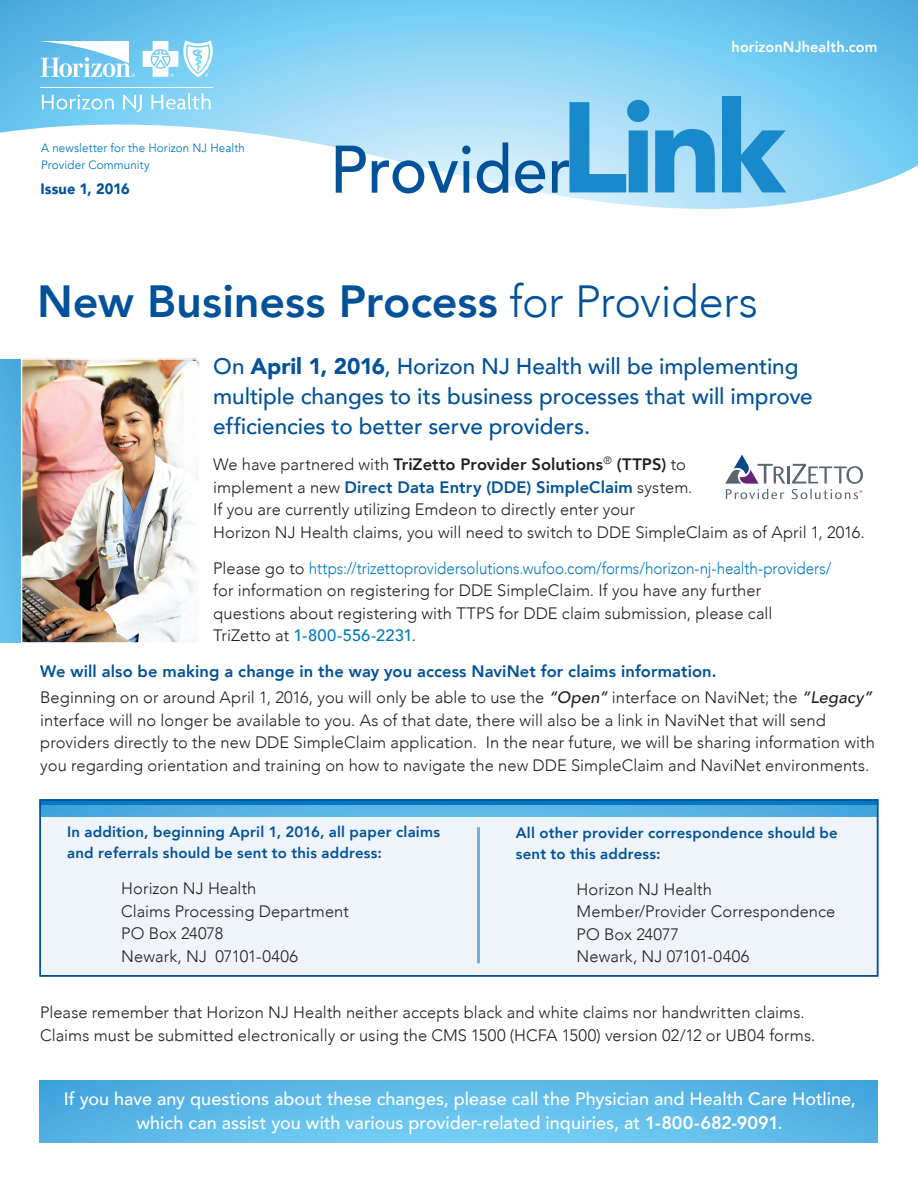
<style>
.page{position:relative;width:918px;height:1188px;background:#fff}
.page>*{position:absolute;margin:0;border:0;box-sizing:border-box;transform-origin:0 0}
.t1{font:900 127.5px "Avenir";color:#1889cb}
.t2{font:500 66.45px "Avenir";color:#01529a;scale:.95 1}
.t3{font:800 45px "Avenir";color:#01529a}
.t4{font:500 22.5px/30px "Avenir";letter-spacing:-.005em;color:#01529a}
.t5{font:500 18px/24px "Avenir";color:#fff;text-align:center}
.t6{font:300 16.5px/22.5px "Avenir";letter-spacing:.005em;color:#231f20}
.t7{font:800 15px/21px "Avenir";letter-spacing:.01em;color:#01529a}
.t8{font:800 15px "Avenir";letter-spacing:.005em;color:#fff}
.t9{font:900 15px "Avenir";letter-spacing:.005em;color:#01529a}
.t10{font:12px/16.5px "Avenir";letter-spacing:.01em;color:#0079c2}
.s1{font-weight:300}
.s2{font-weight:900}
.s3{font-weight:800}
.s4{font-weight:800;color:#01529a}
.s5{color:#0079c2}
.s6{font-weight:500;color:#0079c2}
.s7{font-weight:500;font-style:italic}
</style>
<div class="page">
<div style="left:40px;top:799px;width:838px;height:178px;background:#eff4fa"></div>
<svg style="left:0;top:0;width:918px;height:209px"></svg>
<svg style="left:143px;top:40px;width:70px;height:37px"></svg>
<svg style="left:42px;top:95px;width:72px;height:15px"></svg>
<svg style="left:123px;top:95px;width:19px;height:17px"></svg>
<svg style="left:151px;top:93px;width:60px;height:17px"></svg>
<svg style="left:41px;top:41px;width:94px;height:36px"></svg>
<hr style="left:41px;top:88px;width:172px;height:1px;background:#fff">
<hr style="left:477px;top:827px;width:3px;height:136px;background:#7aabdb">
<svg style="left:725px;top:455px;width:138px;height:44px"></svg>
<svg style="left:40px;top:1080px;width:838px;height:63px;background:#5dbae8"></svg>
<svg style="left:43px;top:805px;width:832px;height:12px;background:#53b1e3"></svg>
<div style="left:0;top:360px;width:43px;height:282px;background:linear-gradient(to bottom,#4caadf,#69c2ed)"></div>
<div style="left:40px;top:799px;width:838px;height:6px;background:#0079c2"></div>
<div style="left:40px;top:799px;width:838px;height:178px;border:2px solid #01529a"></div>
<img style="left:24px;top:361px;width:173px;height:280px">
<div style="left:21px;top:358px;width:179px;height:286px;border:2px solid #fff"></div>
<p class="t10" style="left:41px;top:140px;width:205px">A newsletter for the Horizon NJ Health<br>Provider Community</p>
<p class="t9" style="left:40px;top:175px;width:91px">Issue 1, 2016</p>
<p class="t8" style="left:732px;top:33px;width:147px">horizonNJhealth.com</p>
<h1 class="t1" style="left:560px;top:39px;width:228px">Link</h1>
<h2 class="t2" style="left:330px;top:112px;width:255px">Provider</h2>
<h3 class="t3" style="left:37px;top:260px;width:722px">New Business Process <span class="s1">for Providers</span></h3>
<h3 class="t4" style="left:213px;top:350px;width:601px">On <span class="s2">April 1, 2016</span>, Horizon NJ Health will be implementing multiple changes to its business processes that will improve efficiencies to better serve providers.</h3>
<p class="t6" style="left:213px;top:453px;width:653px">We have partnered with <span class="s3">TriZetto Provider Solutions</span><sup>®</sup> <span class="s3">(TTPS)</span> to<br>implement a new <span class="s4">Direct Data Entry (DDE) SimpleClaim</span> system.<br>If you are currently utilizing Emdeon to directly enter your<br>Horizon NJ Health claims, you will need to switch to DDE SimpleClaim as of April 1, 2016.</p>
<p class="t6" style="left:213px;top:557px;width:620px">Please go to <span class="s5">https://trizettoprovidersolutions.wufoo.com/forms/horizon-nj-health-providers/ </span>for information on registering for DDE SimpleClaim. If you have any further questions about registering with TTPS for DDE claim submission, please call TriZetto at <span class="s6">1-800-556-2231</span>.</p>
<p class="t6" style="left:40px;top:659px;width:834px;line-height:25.8px"><span class="s4">We will also be making a change in the way you access NaviNet for claims information.<br></span>Beginning on or around April 1, 2016, you will only be able to use the <span class="s7">“Open”</span> interface on NaviNet; the <span class="s7">“Legacy”</span></p>
<p class="t6" style="left:40px;top:709px;width:836px">interface will no longer be available to you. As of that date, there will also be a link in NaviNet that will send providers directly to the new DDE SimpleClaim application. In the near future, we will be sharing information with you regarding orientation and training on how to navigate the new DDE SimpleClaim and NaviNet environments.</p>
<p class="t7" style="left:67px;top:821px;width:374px">In addition, beginning April 1, 2016, all paper claims and referrals should be sent to this address:</p>
<p class="t6" style="left:121px;top:877px;width:229px">Horizon NJ Health<br>Claims Processing Department<br>PO Box 24078<br>Newark, NJ 07101-0406</p>
<p class="t7" style="left:516px;top:821px;width:323px">All other provider correspondence should be sent to this address:</p>
<p class="t6" style="left:577px;top:878px;width:260px">Horizon NJ Health<br>Member/Provider Correspondence<br>PO Box 24077<br>Newark, NJ 07101-0406</p>
<p class="t6" style="left:40px;top:1001px;width:777px">Please remember that Horizon NJ Health neither accepts black and white claims nor handwritten claims.<br>Claims must be submitted electronically or using the CMS 1500 (HCFA 1500) version 02/12 or UB04 forms.</p>
<p class="t5" style="left:64px;top:1086px;width:794px">If you have any questions about these changes, please call the Physician and Health Care Hotline, which can assist you with various provider-related inquiries, at <span class="s3">1-800-682-9091</span>.</p>
</div>
